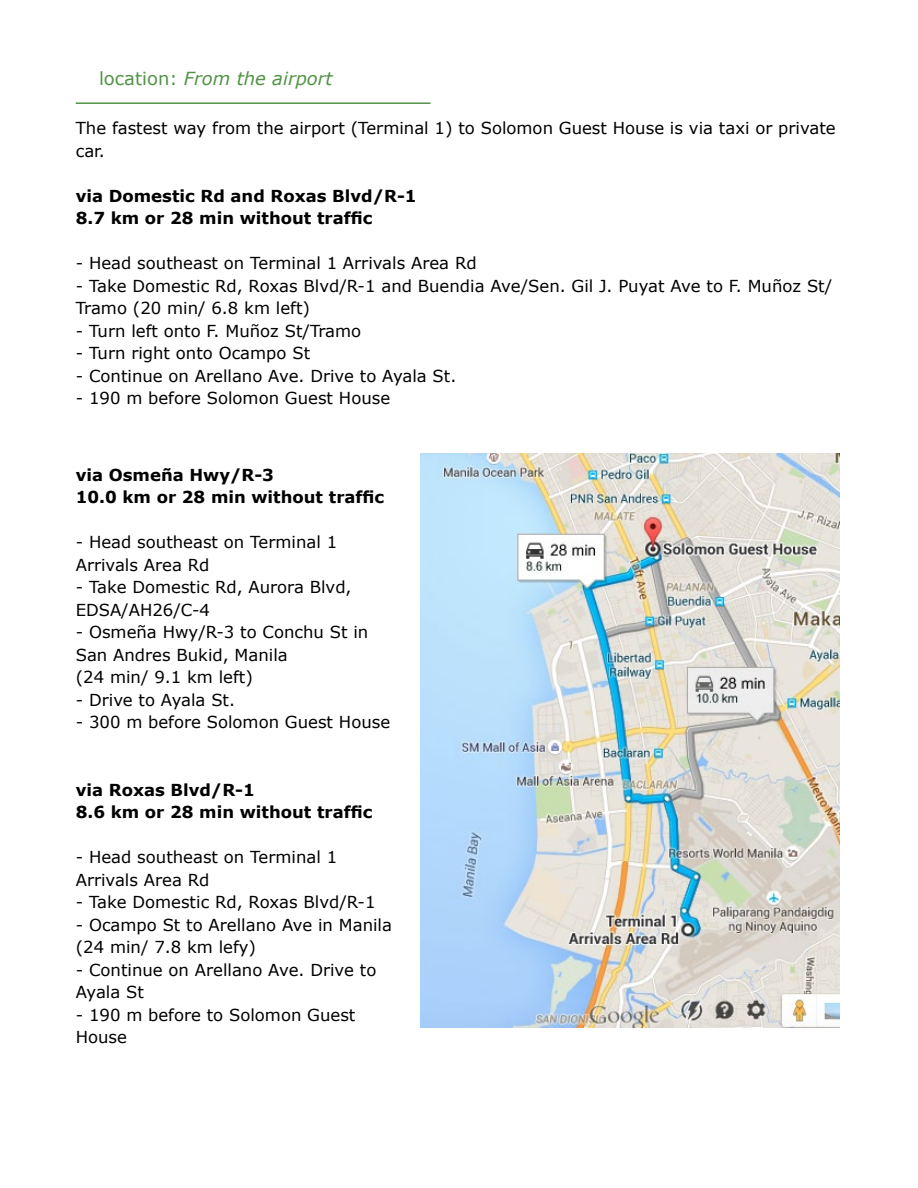
<style>
.page{position:relative;width:918px;height:1188px;background:#fff}
.page>*{position:absolute;margin:0;border:0;box-sizing:border-box;transform-origin:0 0}
.t1{font:italic 18px "Verdana";color:#529446}
.t2{font:16.5px/22.5px "Verdana";color:#000}
.t3{font:700 16.5px/22.5px "Verdana";color:#000}
.s1{font-style:normal}
</style>
<div class="page">
<hr style="left:76px;top:102px;width:354px;height:2px;background:#529446">
<img style="left:421px;top:453px;width:418px;height:574px">
<p class="t1" style="left:99px;top:66px;width:235px"><span class="s1">location:</span> From the airport</p>
<p class="t2" style="left:76px;top:117px;width:761px">The fastest way from the airport (Terminal 1) to Solomon Guest House is via taxi or private car.</p>
<p class="t3" style="left:76px;top:184px;width:342px">via Domestic Rd and Roxas Blvd/R-1<br>8.7 km or 28 min without traffic</p>
<p class="t2" style="left:76px;top:252px;width:403px">- Head southeast on Terminal 1 Arrivals Area Rd</p>
<p class="t2" style="left:76px;top:274px;width:758px">- Take Domestic Rd, Roxas Blvd/R-1 and Buendia Ave/Sen. Gil J. Puyat Ave to F. Muñoz St/<br>Tramo (20 min/ 6.8 km left)</p>
<p class="t2" style="left:76px;top:319px;width:287px">- Turn left onto F. Muñoz St/Tramo</p>
<p class="t2" style="left:76px;top:342px;width:236px">- Turn right onto Ocampo St</p>
<p class="t2" style="left:76px;top:364px;width:382px">- Continue on Arellano Ave. Drive to Ayala St.</p>
<p class="t2" style="left:76px;top:387px;width:316px">- 190 m before Solomon Guest House</p>
<p class="t3" style="left:76px;top:463px;width:310px">via Osmeña Hwy/R-3<br>10.0 km or 28 min without traffic</p>
<p class="t2" style="left:76px;top:531px;width:263px">- Head southeast on Terminal 1<br>Arrivals Area Rd</p>
<p class="t2" style="left:76px;top:576px;width:277px">- Take Domestic Rd, Aurora Blvd,<br>EDSA/AH26/C-4</p>
<p class="t2" style="left:76px;top:621px;width:294px">- Osmeña Hwy/R-3 to Conchu St in<br>San Andres Bukid, Manila<br>(24 min/ 9.1 km left)</p>
<p class="t2" style="left:76px;top:688px;width:161px">- Drive to Ayala St.</p>
<p class="t2" style="left:76px;top:711px;width:316px">- 300 m before Solomon Guest House</p>
<p class="t3" style="left:76px;top:778px;width:298px">via Roxas Blvd/R-1<br>8.6 km or 28 min without traffic</p>
<p class="t2" style="left:76px;top:846px;width:263px">- Head southeast on Terminal 1<br>Arrivals Area Rd</p>
<p class="t2" style="left:76px;top:891px;width:301px">- Take Domestic Rd, Roxas Blvd/R-1</p>
<p class="t2" style="left:76px;top:913px;width:318px">- Ocampo St to Arellano Ave in Manila (24 min/ 7.8 km lefy)</p>
<p class="t2" style="left:76px;top:958px;width:302px">- Continue on Arellano Ave. Drive to<br>Ayala St</p>
<p class="t2" style="left:76px;top:1003px;width:281px">- 190 m before to Solomon Guest<br>House</p>
</div>
